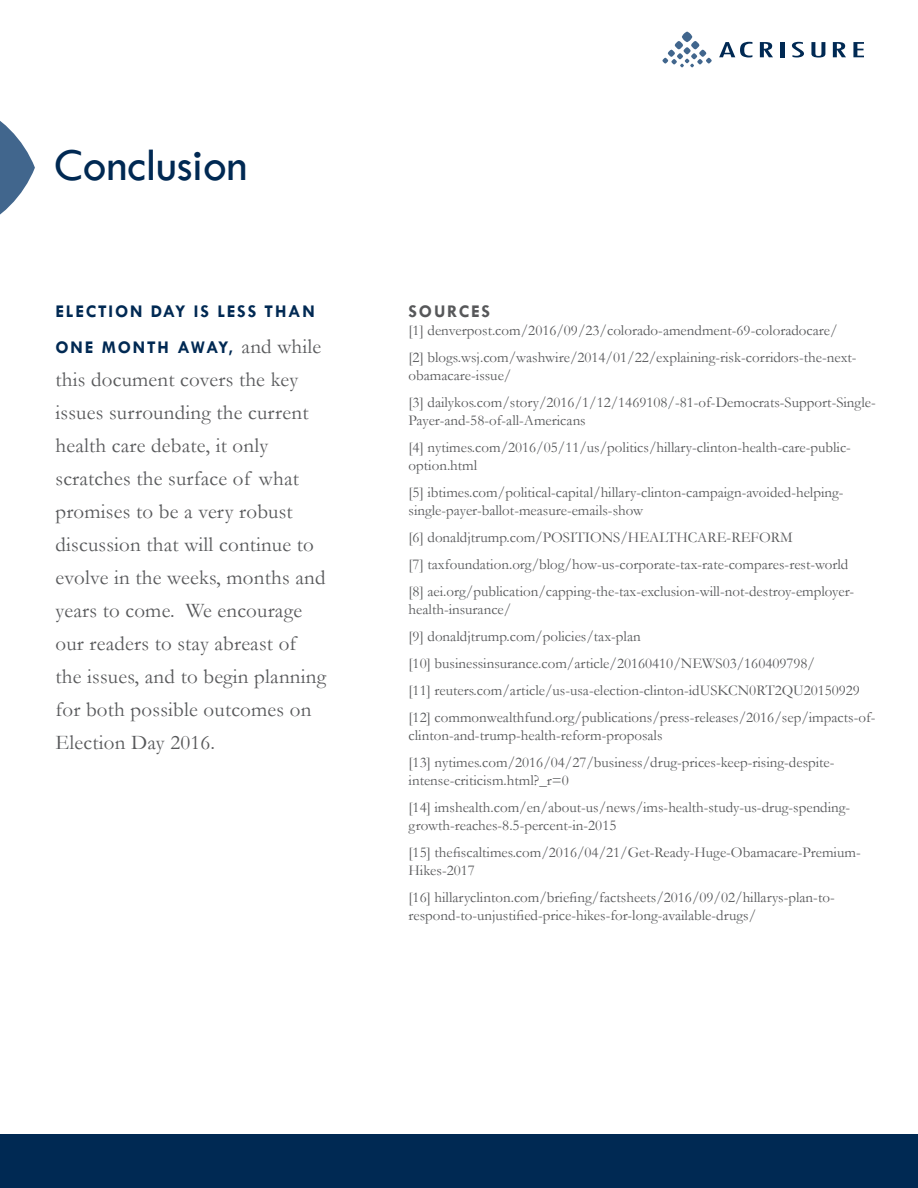
<style>
.page{position:relative;width:918px;height:1188px;background:#fff}
.page>*{position:absolute;margin:0;border:0;box-sizing:border-box;transform-origin:0 0}
.t1{font:47.4px "Tw Cen";color:#002953}
.t2{font:21px/33px "Garamond";letter-spacing:.01em;color:#57585a}
.t3{font:700 18px/36px "Tw Cen";letter-spacing:.1em;color:#002953}
.t4{font:700 18px "Tw Cen";letter-spacing:.1em;color:#57585a}
.t5{font:15px/18px "Garamond";color:#57585a}
.s1{font-family:"Garamond";font-weight:400;font-size:21px;color:#57585a}
</style>
<div class="page">
<div style="left:0;top:1134px;width:918px;height:54px;background:#002953"></div>
<svg style="left:719px;top:42px;width:33px;height:15px"></svg>
<svg style="left:760px;top:42px;width:13px;height:15px"></svg>
<hr style="left:780px;top:42px;width:4px;height:15px;background:#002953">
<svg style="left:792px;top:42px;width:12px;height:15px"></svg>
<svg style="left:811px;top:42px;width:14px;height:16px"></svg>
<svg style="left:833px;top:42px;width:13px;height:15px"></svg>
<svg style="left:853px;top:42px;width:11px;height:15px"></svg>
<svg style="left:682px;top:32px;width:10px;height:10px"></svg>
<div style="left:675px;top:41px;width:8px;height:8px;background:#41668d;border-radius:50%"></div>
<svg style="left:691px;top:41px;width:8px;height:8px"></svg>
<svg style="left:683px;top:47px;width:8px;height:7px"></svg>
<svg style="left:668px;top:50px;width:7px;height:7px"></svg>
<div style="left:699px;top:50px;width:7px;height:7px;background:#41668d;border-radius:50%"></div>
<svg style="left:662px;top:53px;width:50px;height:14px"></svg>
<svg style="left:0;top:121px;width:35px;height:94px"></svg>
<p class="t1" style="left:54px;top:137px;width:195px">Conclusion</p>
<p class="t3" style="left:56px;top:292px;width:267px">ELECTION DAY IS LESS THAN<br>ONE MONTH AWAY, <span class="s1">and while</span></p>
<p class="t2" style="left:56px;top:362px;width:272px">this document covers the key issues surrounding the current health care debate, it only scratches the surface of what promises to be a very robust discussion that will continue to evolve in the weeks, months and years to come. We encourage our readers to stay abreast of the issues, and to begin planning for both possible outcomes on<br>Election Day 2016.</p>
<p class="t4" style="left:409px;top:300px;width:83px">SOURCES</p>
<p class="t5" style="left:409px;top:321px;width:431px">[1] denverpost.com/2016/09/23/colorado-amendment-69-coloradocare/</p>
<p class="t5" style="left:409px;top:348px;width:450px">[2] blogs.wsj.com/washwire/2014/01/22/explaining-risk-corridors-the-next&shy;obamacare-issue/</p>
<p class="t5" style="left:409px;top:393px;width:469px">[3] dailykos.com/story/2016/1/12/1469108/-81-of-Democrats-Support-Single-<br>Payer-and-58-of-all-Americans</p>
<p class="t5" style="left:409px;top:438px;width:444px">[4] nytimes.com/2016/05/11/us/politics/hillary-clinton-health-care-public&shy;option.html</p>
<p class="t5" style="left:409px;top:483px;width:436px">[5] ibtimes.com/political-capital/hillary-clinton-campaign-avoided-helping&shy;single-payer-ballot-measure-emails-show</p>
<p class="t5" style="left:409px;top:528px;width:386px">[6] donaldjtrump.com/POSITIONS/HEALTHCARE-REFORM</p>
<p class="t5" style="left:409px;top:555px;width:441px">[7] taxfoundation.org/blog/how-us-corporate-tax-rate-compares-rest-world</p>
<p class="t5" style="left:409px;top:582px;width:447px">[8] aei.org/publication/capping-the-tax-exclusion-will-not-destroy-employer&shy;health-insurance/</p>
<p class="t5" style="left:409px;top:627px;width:234px">[9] donaldjtrump.com/policies/tax-plan</p>
<p class="t5" style="left:409px;top:654px;width:408px">[10] businessinsurance.com/article/20160410/NEWS03/160409798/</p>
<p class="t5" style="left:409px;top:681px;width:453px">[11] reuters.com/article/us-usa-election-clinton-idUSKCN0RT2QU20150929</p>
<p class="t5" style="left:409px;top:708px;width:468px">[12] commonwealthfund.org/publications/press-releases/2016/sep/impacts-of&shy;clinton-and-trump-health-reform-proposals</p>
<p class="t5" style="left:409px;top:753px;width:427px">[13] nytimes.com/2016/04/27/business/drug-prices-keep-rising-despite&shy;intense-criticism.html?_r=0</p>
<p class="t5" style="left:409px;top:798px;width:443px">[14] imshealth.com/en/about-us/news/ims-health-study-us-drug-spending&shy;growth-reaches-8.5-percent-in-2015</p>
<p class="t5" style="left:409px;top:843px;width:454px">[15] thefiscaltimes.com/2016/04/21/Get-Ready-Huge-Obamacare-Premium-<br>Hikes-2017</p>
<p class="t5" style="left:409px;top:888px;width:428px">[16] hillaryclinton.com/briefing/factsheets/2016/09/02/hillarys-plan-to&shy;respond-to-unjustified-price-hikes-for-long-available-drugs/</p>
</div>
